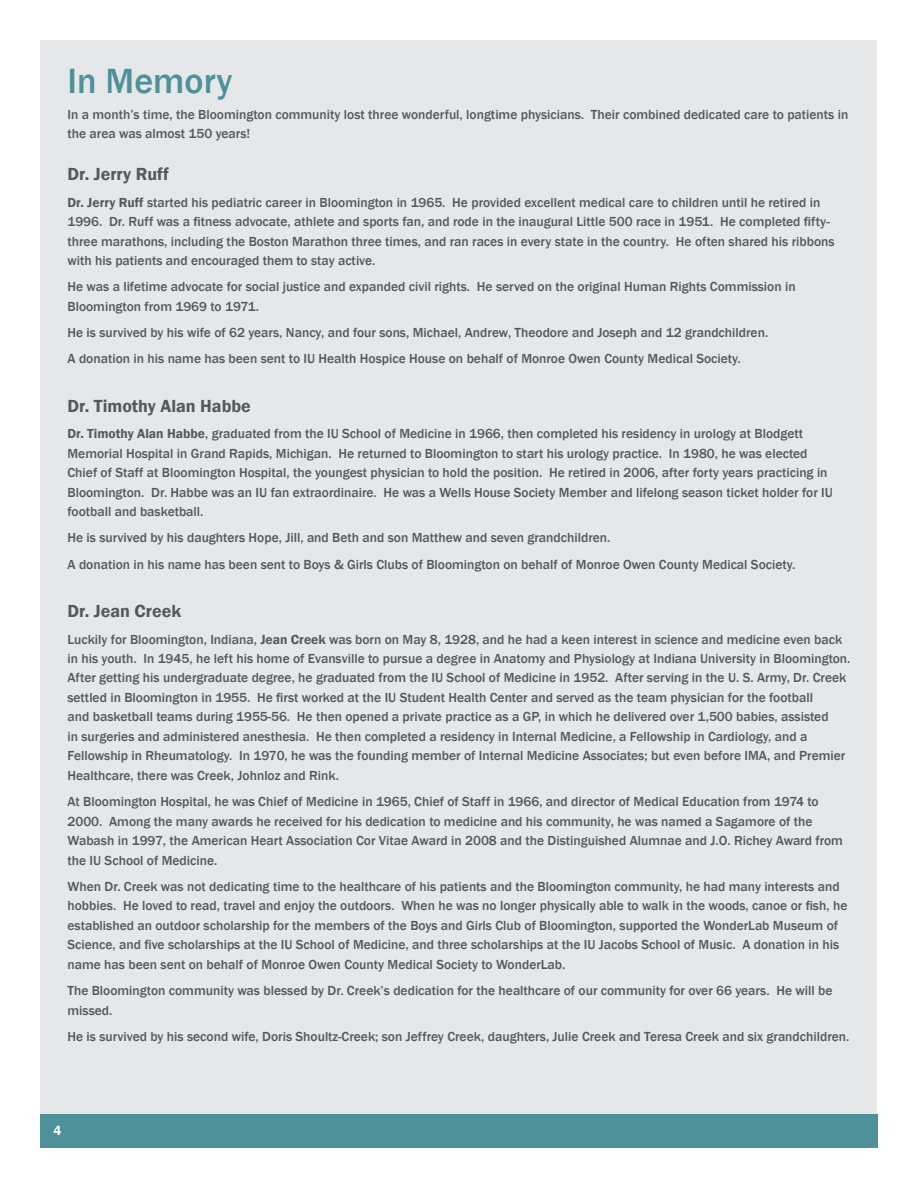
<style>
.page{position:relative;width:918px;height:1188px;background:#fff}
.page>*{position:absolute;margin:0;border:0;box-sizing:border-box;transform-origin:0 0}
.t1{font:500 36px "Franklin Gothic";color:#4e919a}
.t2{font:600 18px "Franklin Gothic";color:#57585a}
.t3{font:500 13.5px/19.5px "Franklin Gothic";color:#57585a}
.t4{font:600 13.5px "Franklin Gothic";color:#fff}
.s1{font-weight:600}
</style>
<div class="page">
<div style="left:40px;top:1114px;width:55px;height:34px;background:#4e919a"></div>
<div style="left:95px;top:1114px;width:783px;height:34px;background:#4e919a"></div>
<div style="left:40px;top:40px;width:838px;height:1074px;background:#e6e7e9"></div>
<p class="t1" style="left:68px;top:58px;width:166px">In Memory</p>
<p class="t3" style="left:68px;top:105px;width:782px">In a month’s time, the Bloomington community lost three wonderful, longtime physicians. Their combined dedicated care to patients in the area was almost 150 years!</p>
<p class="t2" style="left:68px;top:163px;width:103px">Dr. Jerry Ruff</p>
<p class="t3" style="left:68px;top:192px;width:769px"><span class="s1">Dr. Jerry Ruff</span> started his pediatric career in Bloomington in 1965. He provided excellent medical care to children until he retired in 1996. Dr. Ruff was a fitness advocate, athlete and sports fan, and rode in the inaugural Little 500 race in 1951. He completed fifty&shy;three marathons, including the Boston Marathon three times, and ran races in every state in the country. He often shared his ribbons with his patients and encouraged them to stay active.</p>
<p class="t3" style="left:68px;top:277px;width:730px">He was a lifetime advocate for social justice and expanded civil rights. He served on the original Human Rights Commission in<br>Bloomington from 1969 to 1971.</p>
<p class="t3" style="left:68px;top:323px;width:702px">He is survived by his wife of 62 years, Nancy, and four sons, Michael, Andrew, Theodore and Joseph and 12 grandchildren.</p>
<p class="t3" style="left:68px;top:349px;width:675px">A donation in his name has been sent to IU Health Hospice House on behalf of Monroe Owen County Medical Society.</p>
<p class="t2" style="left:68px;top:395px;width:185px">Dr. Timothy Alan Habbe</p>
<p class="t3" style="left:68px;top:424px;width:767px"><span class="s1">Dr. Timothy Alan Habbe</span>, graduated from the IU School of Medicine in 1966, then completed his residency in urology at Blodgett Memorial Hospital in Grand Rapids, Michigan. He returned to Bloomington to start his urology practice. In 1980, he was elected Chief of Staff at Bloomington Hospital, the youngest physician to hold the position. He retired in 2006, after forty years practicing in Bloomington. Dr. Habbe was an IU fan extraordinaire. He was a Wells House Society Member and lifelong season ticket holder for IU football and basketball.</p>
<p class="t3" style="left:68px;top:528px;width:545px">He is survived by his daughters Hope, Jill, and Beth and son Matthew and seven grandchildren.</p>
<p class="t3" style="left:68px;top:555px;width:729px">A donation in his name has been sent to Boys &amp; Girls Clubs of Bloomington on behalf of Monroe Owen County Medical Society.</p>
<p class="t2" style="left:68px;top:600px;width:115px">Dr. Jean Creek</p>
<p class="t3" style="left:68px;top:629px;width:785px">Luckily for Bloomington, Indiana, <span class="s1">Jean Creek</span> was born on May 8, 1928, and he had a keen interest in science and medicine even back in his youth. In 1945, he left his home of Evansville to pursue a degree in Anatomy and Physiology at Indiana University in Bloomington.<br>After getting his undergraduate degree, he graduated from the IU School of Medicine in 1952. After serving in the U. S. Army, Dr. Creek settled in Bloomington in 1955. He first worked at the IU Student Health Center and served as the team physician for the football<br>and basketball teams during 1955-56. He then opened a private practice as a GP, in which he delivered over 1,500 babies, assisted<br>in surgeries and administered anesthesia. He then completed a residency in Internal Medicine, a Fellowship in Cardiology, and a Fellowship in Rheumatology. In 1970, he was the founding member of Internal Medicine Associates; but even before IMA, and Premier Healthcare, there was Creek, Johnloz and Rink.</p>
<p class="t3" style="left:68px;top:792px;width:777px">At Bloomington Hospital, he was Chief of Medicine in 1965, Chief of Staff in 1966, and director of Medical Education from 1974 to 2000. Among the many awards he received for his dedication to medicine and his community, he was named a Sagamore of the Wabash in 1997, the American Heart Association Cor Vitae Award in 2008 and the Distinguished Alumnae and J.O. Richey Award from the IU School of Medicine.</p>
<p class="t3" style="left:68px;top:877px;width:781px">When Dr. Creek was not dedicating time to the healthcare of his patients and the Bloomington community, he had many interests and hobbies. He loved to read, travel and enjoy the outdoors. When he was no longer physically able to walk in the woods, canoe or fish, he established an outdoor scholarship for the members of the Boys and Girls Club of Bloomington, supported the WonderLab Museum of Science, and five scholarships at the IU School of Medicine, and three scholarships at the IU Jacobs School of Music. A donation in his name has been sent on behalf of Monroe Owen County Medical Society to WonderLab.</p>
<p class="t3" style="left:68px;top:981px;width:767px">The Bloomington community was blessed by Dr. Creek’s dedication for the healthcare of our community for over 66 years. He will be missed.</p>
<p class="t3" style="left:68px;top:1027px;width:784px">He is survived by his second wife, Doris Shoultz-Creek; son Jeffrey Creek, daughters, Julie Creek and Teresa Creek and six grandchildren.</p>
<p class="t4" style="left:53px;top:1123px;width:9px">4</p>
</div>
